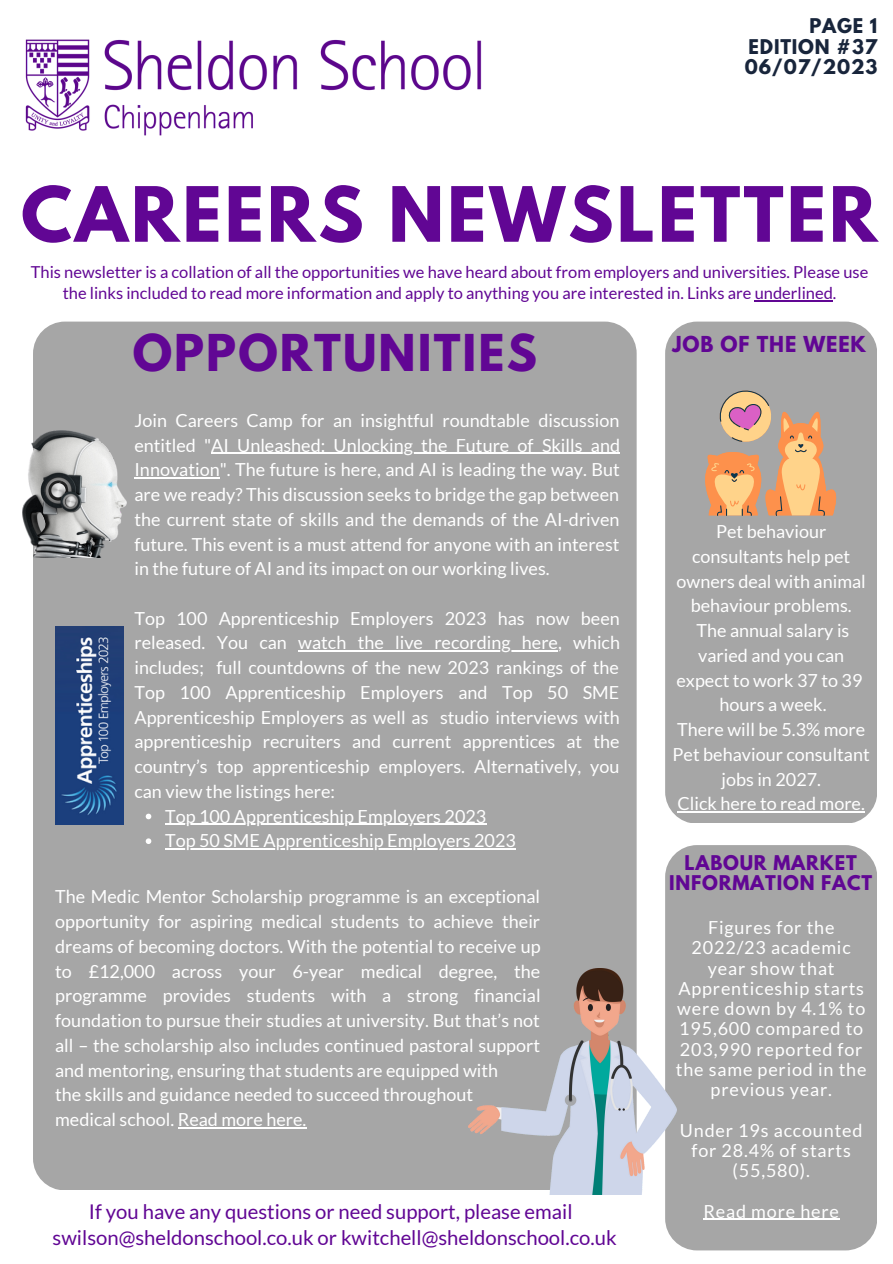
<style>
.page{position:relative;width:893px;height:1264px;background:#fff}
.page>*{position:absolute;margin:0;border:0;box-sizing:border-box;transform-origin:0 0}
.t1{font:700 67.5px "League Spartan";letter-spacing:.045em;color:#610694}
.t2{font:700 45px "League Spartan";letter-spacing:.045em;color:#610694}
.t3{font:20.25px/25.8px "Lato";color:#610694;text-align:center}
.t4{font:700 19.5px "League Spartan";letter-spacing:.045em;color:#610694}
.t5{font:18px/24.8px "Lato";color:#fff;text-align:justify}
.t6{font:18px/20.2px "Lato";letter-spacing:.045em;color:#fff;text-align:center}
.t7{font:700 18px/20.2px "League Spartan";letter-spacing:.045em;color:#610694;text-align:center}
.t8{font:700 18px "League Spartan";letter-spacing:.045em;color:#18253b}
.t9{font:16.5px/21.3px "Lato";color:#610694;text-align:center}
</style>
<div class="page">
<div style="left:33px;top:321px;width:603px;height:869px;background:#a6a6a6;border-radius:32px"></div>
<div style="left:665px;top:321px;width:211px;height:502px;background:#a6a6a6;border-radius:32px"></div>
<div style="left:665px;top:845px;width:211px;height:405px;background:#a6a6a6;border-radius:32px"></div>
<img style="left:25px;top:39px;width:457px;height:97px">
<hr style="left:754px;top:300px;width:78px;height:1px;background:#610694">
<img style="left:22px;top:430px;width:105px;height:128px">
<img style="left:55px;top:626px;width:69px;height:198px">
<img style="left:468px;top:968px;width:208px;height:226px">
<svg style="left:146px;top:813px;width:5px;height:6px"></svg>
<hr style="left:165px;top:823px;width:321px;height:2px;background:#fff">
<svg style="left:146px;top:838px;width:5px;height:6px"></svg>
<hr style="left:165px;top:848px;width:351px;height:1px;background:#fff">
<hr style="left:211px;top:452px;width:409px;height:2px;background:#fff">
<hr style="left:134px;top:477px;width:86px;height:1px;background:#fff">
<hr style="left:298px;top:650px;width:260px;height:1px;background:#fff">
<svg style="left:705px;top:390px;width:132px;height:126px"></svg>
<hr style="left:703px;top:1218px;width:136px;height:1px;background:#fff">
<hr style="left:677px;top:811px;width:184px;height:1px;background:#fff">
<hr style="left:178px;top:1127px;width:128px;height:1px;background:#fff">
<p class="t8" style="left:809px;top:17px;width:69px">PAGE 1</p>
<p class="t8" style="left:748px;top:37px;width:130px">EDITION #37</p>
<p class="t8" style="left:744px;top:58px;width:134px">06/07/2023</p>
<p class="t1" style="left:21px;top:181px;width:857px">CAREERS NEWSLETTER</p>
<p class="t9" style="left:31px;top:261px;width:839px">This newsletter is a collation of all the opportunities we have heard about from employers and universities. Please use the links included to read more information and apply to anything you are interested in. Links are underlined.</p>
<p class="t2" style="left:133px;top:331px;width:405px">OPPORTUNITIES</p>
<p class="t4" style="left:672px;top:334px;width:195px">JOB OF THE WEEK</p>
<p class="t5" style="left:134px;top:407px;width:487px">Join Careers Camp for an insightful roundtable discussion entitled "AI Unleashed: Unlocking the Future of Skills and Innovation". The future is here, and AI is leading the way. But are we ready? This discussion seeks to bridge the gap between the current state of skills and the demands of the AI-driven future. This event is a must attend for anyone with an interest in the future of AI and its impact on our working lives.</p>
<p class="t5" style="left:134px;top:605px;width:487px">Top 100 Apprenticeship Employers 2023 has now been released. You can watch the live recording here, which includes; full countdowns of the new 2023 rankings of the Top 100 Apprenticeship Employers and Top 50 SME Apprenticeship Employers as well as studio interviews with apprenticeship recruiters and current apprentices at the country’s top apprenticeship employers. Alternatively, you can view the listings here:</p>
<p class="t5" style="left:165px;top:803px;width:323px">Top 100 Apprenticeship Employers 2023</p>
<p class="t5" style="left:165px;top:828px;width:352px">Top 50 SME Apprenticeship Employers 2023</p>
<p class="t5" style="left:55px;top:884px;width:487px">The Medic Mentor Scholarship programme is an exceptional opportunity for aspiring medical students to achieve their dreams of becoming doctors. With the potential to receive up to £12,000 across your 6-year medical degree, the programme provides students with a strong financial foundation to pursue their studies at university. But that’s not all – the scholarship also includes continued pastoral support and mentoring, ensuring that students are equipped with</p>
<p class="t5" style="left:55px;top:1081px;width:419px">the skills and guidance needed to succeed throughout</p>
<p class="t5" style="left:55px;top:1106px;width:252px">medical school. Read more here.</p>
<p class="t3" style="left:53px;top:1198px;width:565px">If you have any questions or need support, please email swilson@sheldonschool.co.uk or kwitchell@sheldonschool.co.uk</p>
<p class="t5" style="left:676px;top:519px;width:191px;text-align:center">Pet behaviour consultants help pet owners deal with animal behaviour problems.</p>
<p class="t5" style="left:676px;top:617px;width:187px;text-align:center">The annual salary is varied and you can expect to work 37 to 39 hours a week.</p>
<p class="t5" style="left:672px;top:716px;width:199px;text-align:center">There will be 5.3% more<br>Pet behaviour consultant jobs in 2027.</p>
<p class="t5" style="left:677px;top:791px;width:189px">Click here to read more.</p>
<p class="t7" style="left:669px;top:854px;width:205px">LABOUR MARKET<br>INFORMATION FACT</p>
<p class="t6" style="left:676px;top:917px;width:192px">Figures for the<br>2022/23 academic year show that<br>Apprenticeship starts were down by 4.1% to<br>195,600 compared to<br>203,990 reported for the same period in the previous year.</p>
<p class="t6" style="left:680px;top:1119px;width:184px">Under 19s accounted for 28.4% of starts (55,580).</p>
<p class="t6" style="left:703px;top:1200px;width:137px">Read more here</p>
</div>
